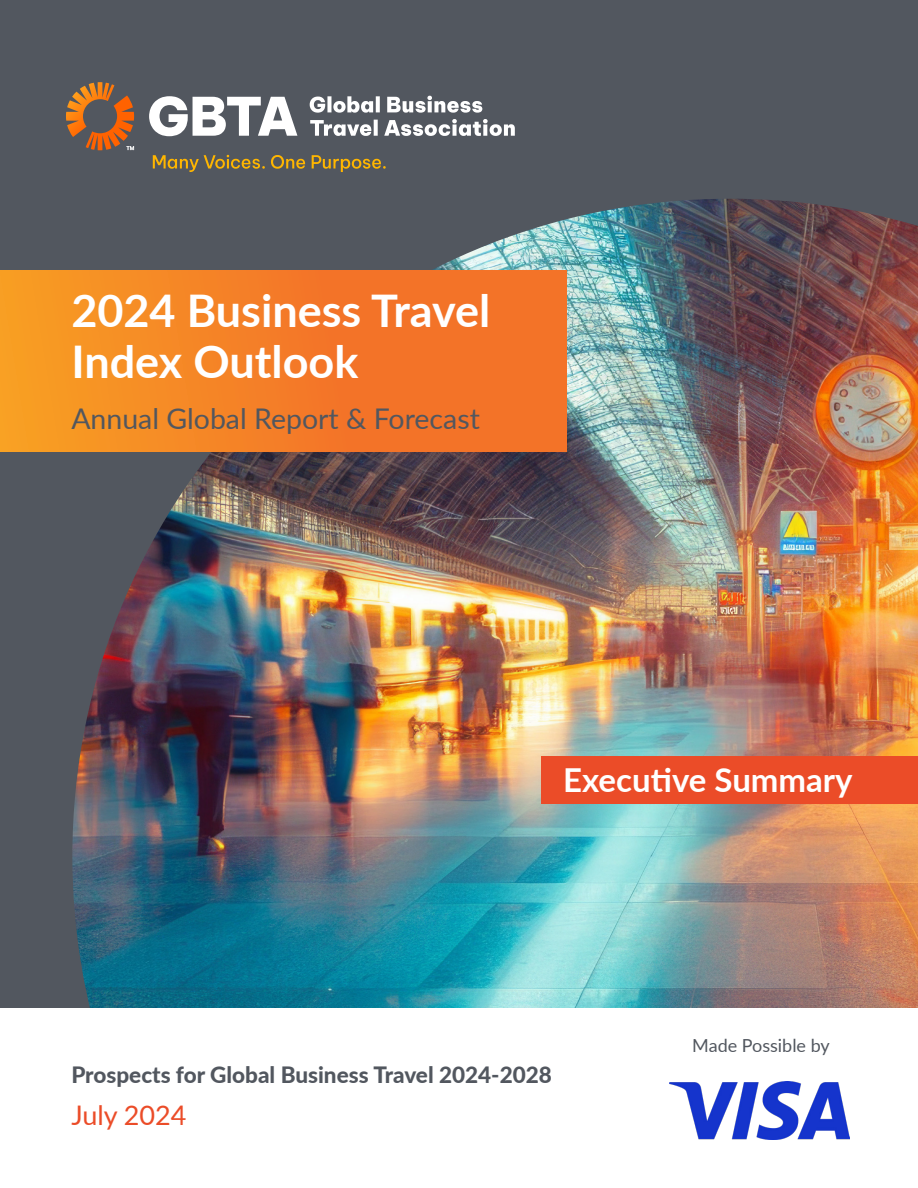
<style>
.page{position:relative;width:918px;height:1188px;background:#fff}
.page>*{position:absolute;margin:0;border:0;box-sizing:border-box;transform-origin:0 0}
.t1{font:700 45px/51px "Lato";color:#fff}
.t2{font:700 33px "Lato";color:#fff}
.t3{font:28.5px "Lato";color:#52575f}
.t4{font:27px "Lato";color:#eb4c28}
.t5{font:800 22.5px "Lato";color:#52575f}
.t6{font:18px "Lato";color:#52575f}
</style>
<div class="page">
<div style="left:0;top:0;width:918px;height:1030px;background:#52575f"></div>
<img style="left:72px;top:199px;width:846px;height:810px">
<div style="left:0;top:1009px;width:918px;height:179px;background:#fff"></div>
<img style="left:669px;top:1081px;width:180px;height:58px">
<svg style="left:153px;top:155px;width:233px;height:17px"></svg>
<svg style="left:149px;top:96px;width:366px;height:40px"></svg>
<svg style="left:66px;top:82px;width:68px;height:68px"></svg>
<div style="left:0;top:270px;width:567px;height:181px;background:linear-gradient(to right,#f79924,#f26829)"></div>
<div style="left:542px;top:757px;width:376px;height:47px;background:#eb4c28"></div>
<p class="t1" style="left:71px;top:283px;width:421px">2024 Business Travel<br>Index Outlook</p>
<p class="t3" style="left:71px;top:399px;width:410px">Annual Global Report &amp; Forecast</p>
<p class="t2" style="left:563px;top:756px;width:291px">Executive Summary</p>
<p class="t5" style="left:71px;top:1058px;width:482px">Prospects for Global Business Travel 2024-2028</p>
<p class="t4" style="left:71px;top:1096px;width:117px">July 2024</p>
<p class="t6" style="left:692px;top:1033px;width:139px">Made Possible by</p>
</div>
